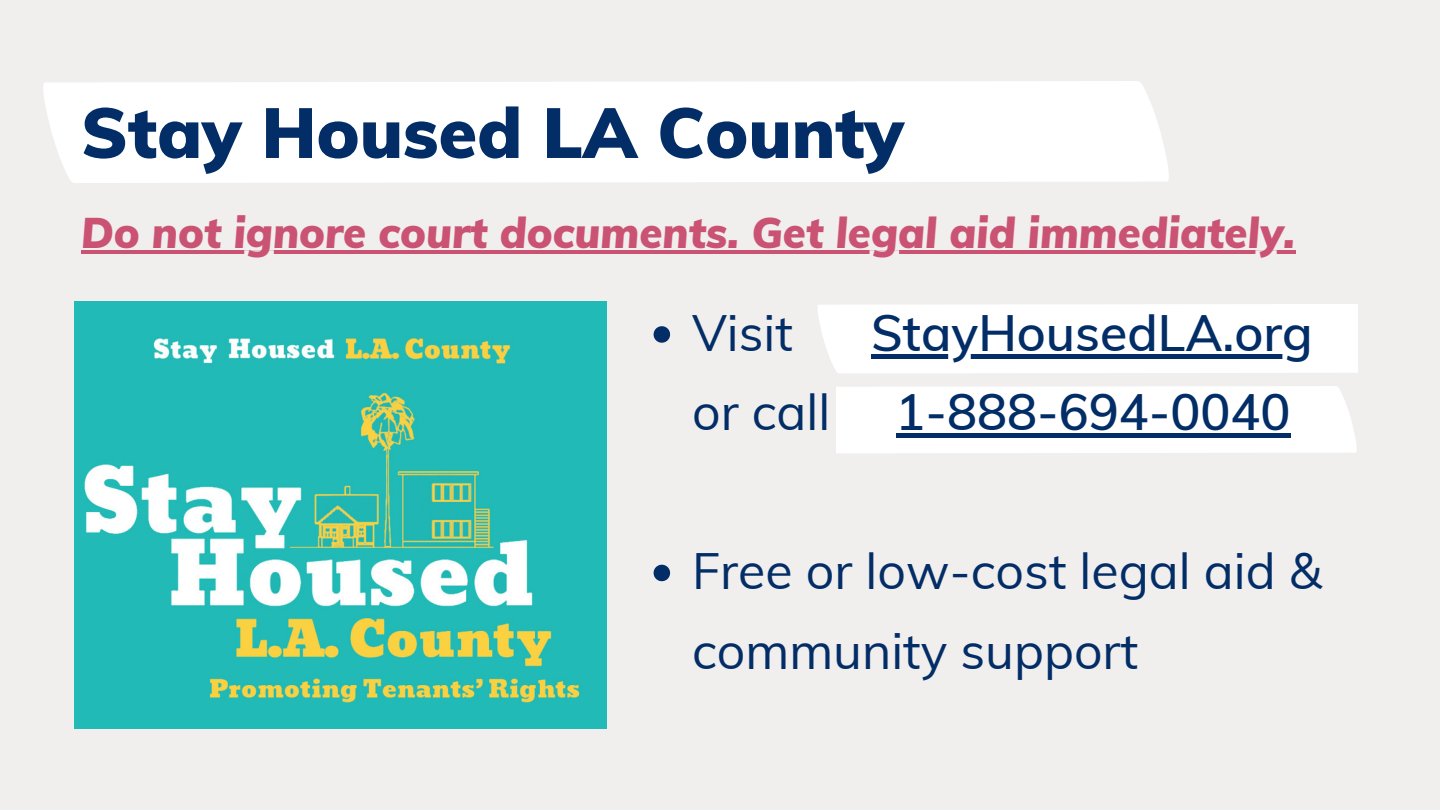
<style>
.page{position:relative;width:1440px;height:810px;background:#f1eeee}
.page>*{position:absolute;margin:0;border:0;box-sizing:border-box;transform-origin:0 0}
.t1{font:900 70px "Muli";color:#022d66}
.t2{font:50px/79.5px "Muli";color:#022d66}
.t3{font:600 50px "Muli";color:#022d66}
.t4{font:italic 900 42px "Muli";color:#ca5374}
</style>
<div class="page">
<div style="left:818px;top:304px;width:540px;height:69px;background:#fff"></div>
<div style="left:43px;top:81px;width:1126px;height:102px;background:#fff"></div>
<div style="left:836px;top:386px;width:521px;height:67px;background:#fff"></div>
<svg style="left:654px;top:326px;width:16px;height:17px"></svg>
<hr style="left:871px;top:354px;width:442px;height:4px;background:#022d66">
<div style="left:896px;top:433px;width:394px;height:5px;background:#022d66"></div>
<svg style="left:654px;top:565px;width:16px;height:16px"></svg>
<img style="left:75px;top:301px;width:531px;height:428px">
<hr style="left:81px;top:251px;width:1214px;height:3px;background:#ca5374">
<p class="t1" style="left:81px;top:88px;width:824px">Stay Housed LA County</p>
<p class="t4" style="left:81px;top:206px;width:1216px">Do not ignore court documents. Get legal aid immediately.</p>
<p class="t2" style="left:692px;top:292px;width:102px">Visit</p>
<p class="t3" style="left:871px;top:301px;width:443px">StayHousedLA.org</p>
<p class="t2" style="left:692px;top:372px;width:140px">or call</p>
<p class="t3" style="left:896px;top:380px;width:396px">1-888-694-0040</p>
<p class="t2" style="left:692px;top:531px;width:632px">Free or low-cost legal aid &amp; community support</p>
</div>
